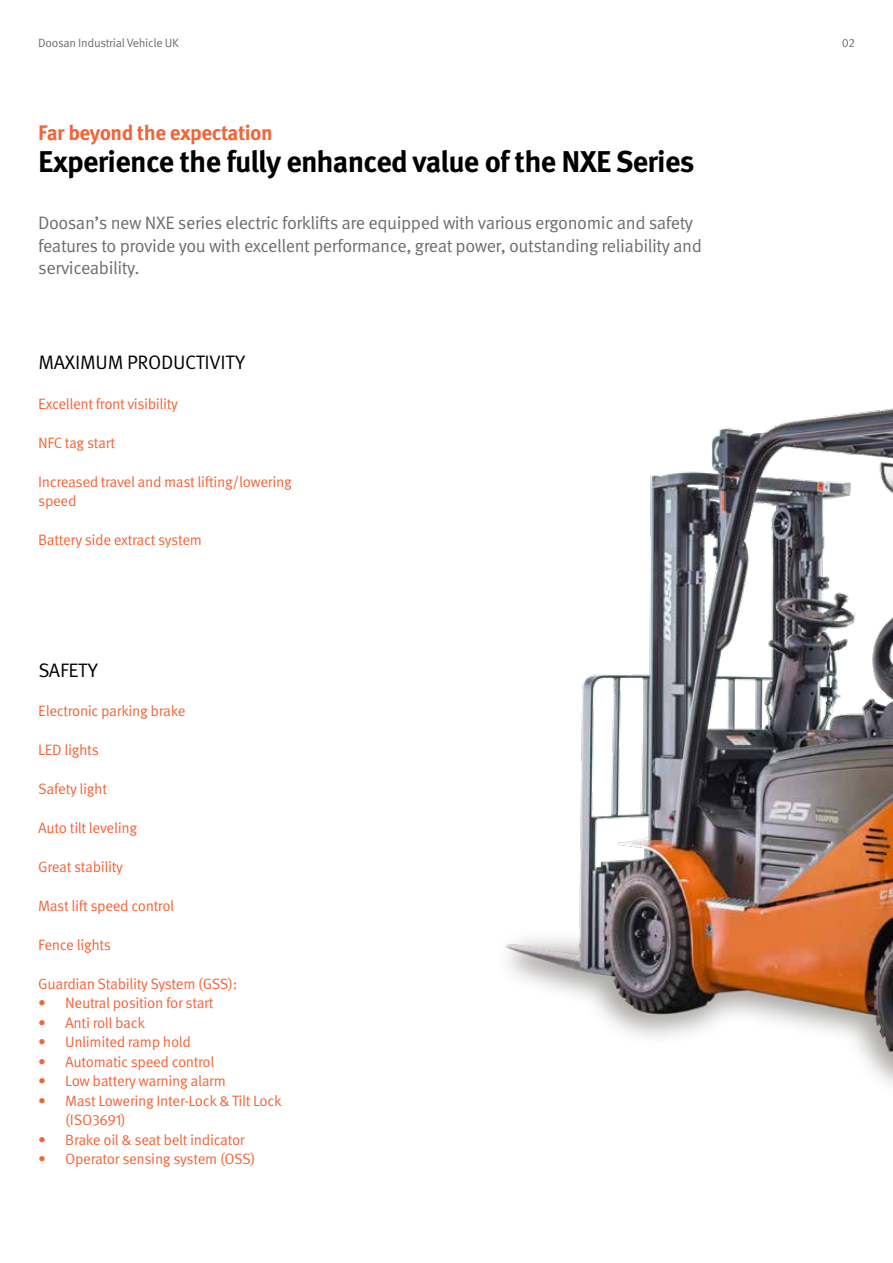
<style>
.page{position:relative;width:893px;height:1263px;background:#fff}
.page>*{position:absolute;margin:0;border:0;box-sizing:border-box;transform-origin:0 0}
.t1{font:700 30px "Meta Pro";letter-spacing:-.025em;color:#000}
.t2{font:700 21px "Meta Pro";letter-spacing:-.025em;color:#f26539}
.t3{font:19.5px "Meta Pro Norm";letter-spacing:-.015em;color:#000}
.t4{font:18px/22.5px "Meta Pro Norm";letter-spacing:-.025em;color:#6d6e71}
.t5{font:15px/19.5px "Meta Pro Norm";letter-spacing:-.025em;color:#f26539}
.t6{font:12px "Meta Pro Norm";letter-spacing:-.025em;color:#6d6e71}
</style>
<div class="page">
<img style="left:505px;top:408px;width:388px;height:678px">
<p class="t6" style="left:38px;top:34px;width:142px">Doosan Industrial Vehicle UK</p>
<p class="t6" style="left:842px;top:34px;width:14px">02</p>
<h2 class="t2" style="left:38px;top:116px;width:236px">Far beyond the expectation</h2>
<h1 class="t1" style="left:38px;top:138px;width:658px">Experience the fully enhanced value of the NXE Series</h1>
<p class="t4" style="left:38px;top:211px;width:665px">Doosan’s new NXE series electric forklifts are equipped with various ergonomic and safety features to provide you with excellent performance, great power, outstanding reliability and serviceability.</p>
<h3 class="t3" style="left:38px;top:348px;width:208px">MAXIMUM PRODUCTIVITY</h3>
<p class="t5" style="left:38px;top:393px;width:141px">Excellent front visibility</p>
<p class="t5" style="left:38px;top:432px;width:78px">NFC tag start</p>
<p class="t5" style="left:38px;top:471px;width:255px">Increased travel and mast lifting/lowering speed</p>
<p class="t5" style="left:38px;top:529px;width:165px">Battery side extract system</p>
<h3 class="t3" style="left:38px;top:655px;width:61px">SAFETY</h3>
<p class="t5" style="left:38px;top:700px;width:149px">Electronic parking brake</p>
<p class="t5" style="left:38px;top:739px;width:62px">LED lights</p>
<p class="t5" style="left:38px;top:778px;width:70px">Safety light</p>
<p class="t5" style="left:38px;top:817px;width:100px">Auto tilt leveling</p>
<p class="t5" style="left:38px;top:856px;width:86px">Great stability</p>
<p class="t5" style="left:38px;top:895px;width:137px">Mast lift speed control</p>
<p class="t5" style="left:38px;top:934px;width:74px">Fence lights</p>
<p class="t5" style="left:38px;top:973px;width:201px">Guardian Stability System (GSS):</p>
<p class="t5" style="left:38px;top:992px;width:177px">• Neutral position for start</p>
<p class="t5" style="left:38px;top:1012px;width:108px">• Anti roll back</p>
<p class="t5" style="left:38px;top:1031px;width:154px">• Unlimited ramp hold</p>
<p class="t5" style="left:38px;top:1051px;width:178px">• Automatic speed control</p>
<p class="t5" style="left:38px;top:1070px;width:189px">• Low battery warning alarm</p>
<p class="t5" style="left:65px;top:1090px;width:218px;text-indent:-27px">• Mast Lowering Inter-Lock &amp; Tilt Lock (ISO3691)</p>
<p class="t5" style="left:38px;top:1129px;width:208px">• Brake oil &amp; seat belt indicator</p>
<p class="t5" style="left:38px;top:1148px;width:219px">• Operator sensing system (OSS)</p>
</div>
